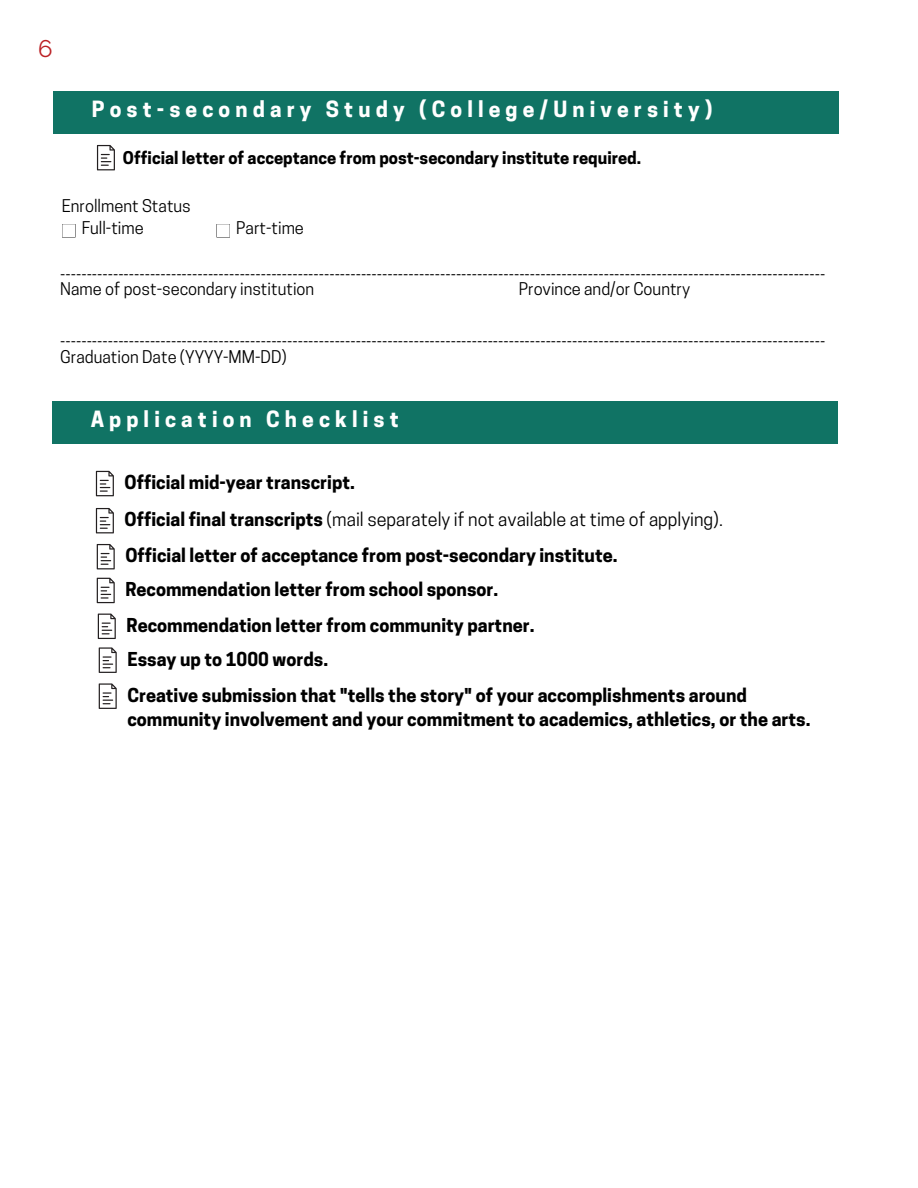
<style>
.page{position:relative;width:918px;height:1188px;background:#fff}
.page>*{position:absolute;margin:0;border:0;box-sizing:border-box;transform-origin:0 0}
.t1{font:24px "Raleway";color:#bb2024}
.t2{font:700 21px "Cooper Hewitt";letter-spacing:.245em;color:#fff}
.t3{font:700 18px/24.8px "Cooper Hewitt";color:#000}
.t4{font:18px "Cooper Hewitt";color:#000}
.t5{font:16.5px "Cooper Hewitt";color:#000}
.t6{font:700 16.5px "Cooper Hewitt";color:#000}
.s1{font-weight:700}
</style>
<div class="page">
<div style="left:53px;top:92px;width:786px;height:42px;background:#107364"></div>
<svg style="left:96px;top:471px;width:18px;height:25px"></svg>
<svg style="left:62px;top:224px;width:14px;height:13px"></svg>
<svg style="left:217px;top:224px;width:13px;height:13px"></svg>
<div style="left:52px;top:401px;width:786px;height:42px;background:#107364"></div>
<svg style="left:97px;top:145px;width:18px;height:25px"></svg>
<svg style="left:96px;top:508px;width:18px;height:25px"></svg>
<svg style="left:97px;top:544px;width:18px;height:25px"></svg>
<svg style="left:97px;top:578px;width:18px;height:25px"></svg>
<svg style="left:99px;top:647px;width:18px;height:26px"></svg>
<svg style="left:99px;top:683px;width:18px;height:26px"></svg>
<svg style="left:98px;top:614px;width:18px;height:25px"></svg>
<p class="t1" style="left:38px;top:34px;width:16px">6</p>
<p class="t2" style="left:92px;top:102px;width:622px">Post-secondary Study (College/University)</p>
<p class="t6" style="left:123px;top:152px;width:520px">Official letter of acceptance from post-secondary institute required.</p>
<p class="t5" style="left:62px;top:200px;width:131px">Enrollment Status</p>
<h1 class="t5" style="left:82px;top:222px;width:64px">Full-time</h1>
<h1 class="t5" style="left:236px;top:222px;width:69px">Part-time</h1>
<p class="t5" style="left:60px;top:261px;width:767px">_________________________________________________________________________________________________________________________________________________</p>
<p class="t5" style="left:60px;top:283px;width:255px">Name of post-secondary institution</p>
<p class="t5" style="left:519px;top:283px;width:173px">Province and/or Country</p>
<p class="t5" style="left:60px;top:328px;width:767px">_________________________________________________________________________________________________________________________________________________</p>
<p class="t5" style="left:60px;top:351px;width:228px">Graduation Date (YYYY-MM-DD)</p>
<p class="t2" style="left:91px;top:411px;width:310px">Application Checklist</p>
<p class="t3" style="left:125px;top:472px;width:232px">Official mid-year transcript.</p>
<h1 class="t4" style="left:125px;top:513px;width:600px"><span class="s1">Official final transcripts</span> (mail separately if not available at time of applying).</h1>
<p class="t3" style="left:125px;top:545px;width:494px">Official letter of acceptance from post-secondary institute.</p>
<p class="t3" style="left:125px;top:579px;width:374px">Recommendation letter from school sponsor.</p>
<p class="t3" style="left:126px;top:615px;width:410px">Recommendation letter from community partner.</p>
<p class="t3" style="left:127px;top:649px;width:202px">Essay up to 1000 words.</p>
<p class="t3" style="left:127px;top:685px;width:685px">Creative submission that "tells the story" of your accomplishments around community involvement and your commitment to academics, athletics, or the arts.</p>
</div>
